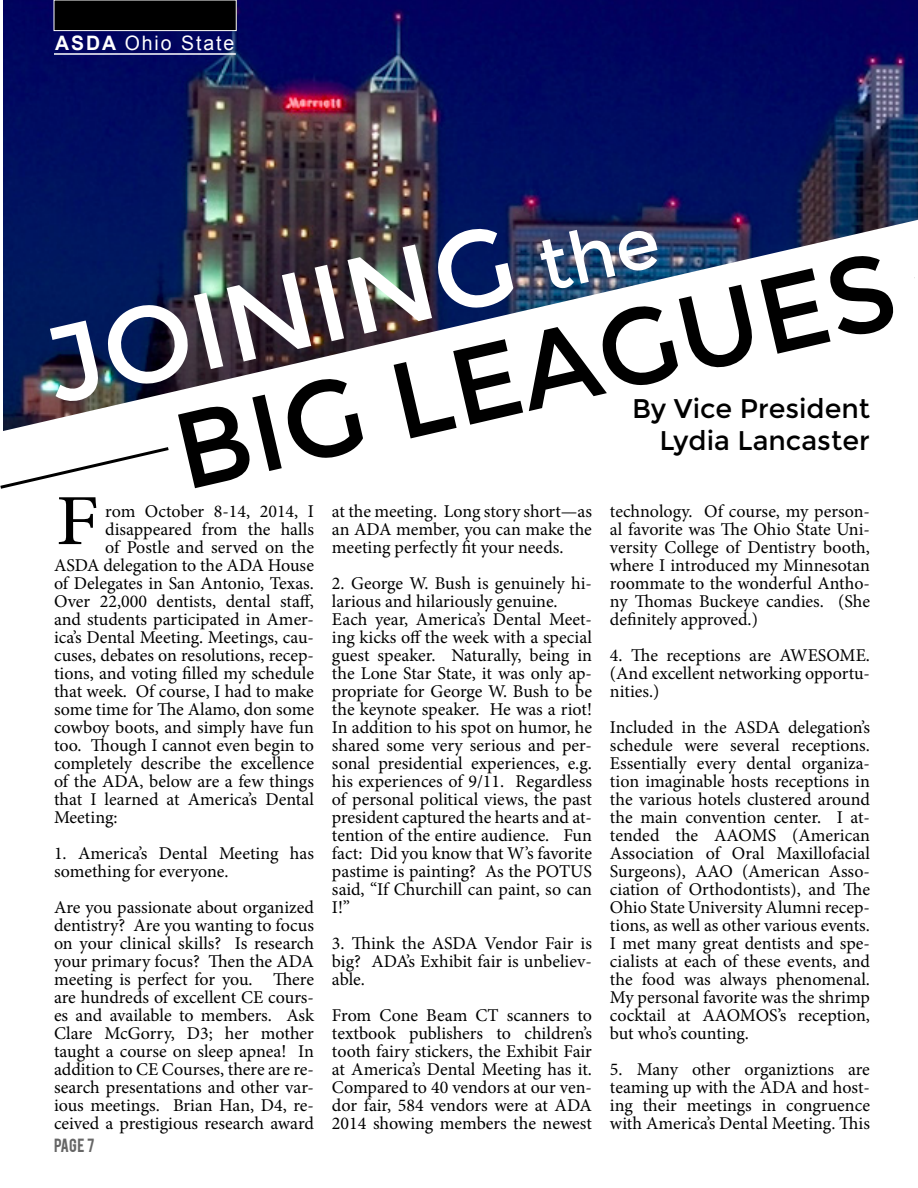
<style>
.page{position:relative;width:918px;height:1188px;background:#fff}
.page>*{position:absolute;margin:0;border:0;box-sizing:border-box;transform-origin:0 0}
.t1{font:108px/112.5px "Montserrat";color:#000}
.t2{font:72px "Minion Pro";color:#000;scale:1.15 1}
.t3{font:27px/32.4px "Montserrat";color:#000;text-align:right}
.t4{font:19.95px "Arial";letter-spacing:.1em;color:#fff}
.t5{font:18px/18px "Minion Pro";color:#000;text-align:justify}
.t6{font:15px "Bebas";color:#666}
.s1{font-weight:700}
.s2{color:#fff}
.s3{font-size:72px;color:#fff}
</style>
<div class="page">
<img style="left:3px;top:0;width:915px;height:220px">
<img style="left:3px;top:220px;width:914px;height:211px">
<div style="left:54px;top:0;width:182px;height:31px;background:#000"></div>
<div style="left:54px;top:0;width:183px;height:31px;border:1px solid #fff"></div>
<hr style="left:54px;top:53px;width:182px;height:2px;background:#fff">
<hr style="left:915px;top:221px;width:3px;height:90px;background:#fff">
<svg style="left:903px;top:225px;width:12px;height:66px"></svg>
<svg style="left:0;top:447px;width:169px;height:42px"></svg>
<p class="t4" style="left:55px;top:30px;width:181px"><span class="s1">ASDA</span> Ohio State</p>
<h1 class="t1" style="left:139px;top:290px;width:738px;text-indent:-108px;rotate:-13deg"><span class="s2">JOINING</span> <span class="s3">the<br></span>BIG LEAGUES</h1>
<h2 class="t2" style="left:56px;top:473px;width:40px">F</h2>
<h3 class="t3" style="left:632px;top:392px;width:239px">By Vice President<br>Lydia Lancaster</h3>
<p class="t5" style="left:105px;top:502px;width:210px">rom October 8-14, 2014, I</p>
<p class="t5" style="left:105px;top:520px;width:210px">disappeared from the halls</p>
<p class="t5" style="left:105px;top:538px;width:210px">of Postle and served on the</p>
<p class="t5" style="left:54px;top:556px;width:262px">ASDA delegation to the ADA House</p>
<p class="t5" style="left:54px;top:574px;width:261px">of Delegates in San Antonio, Texas.</p>
<p class="t5" style="left:54px;top:592px;width:262px">Over 22,000 dentists, dental staff,</p>
<p class="t5" style="left:54px;top:610px;width:261px">and students participated in Amer-</p>
<p class="t5" style="left:54px;top:628px;width:261px">ica’s Dental Meeting. Meetings, cau-</p>
<p class="t5" style="left:54px;top:646px;width:261px">cuses, debates on resolutions, recep-</p>
<p class="t5" style="left:54px;top:664px;width:262px">tions, and voting filled my schedule</p>
<p class="t5" style="left:54px;top:682px;width:261px">that week. Of course, I had to make</p>
<p class="t5" style="left:54px;top:700px;width:262px">some time for The Alamo, don some</p>
<p class="t5" style="left:54px;top:718px;width:261px">cowboy boots, and simply have fun</p>
<p class="t5" style="left:54px;top:736px;width:261px">too. Though I cannot even begin to</p>
<p class="t5" style="left:54px;top:754px;width:261px">completely describe the excellence</p>
<p class="t5" style="left:54px;top:772px;width:262px">of the ADA, below are a few things</p>
<p class="t5" style="left:54px;top:790px;width:262px">that I learned at America’s Dental</p>
<p class="t5" style="left:54px;top:808px;width:65px">Meeting:</p>
<p class="t5" style="left:54px;top:844px;width:261px">1. America’s Dental Meeting has something for everyone.</p>
<p class="t5" style="left:54px;top:898px;width:262px">Are you passionate about organized dentistry? Are you wanting to focus on your clinical skills? Is research your primary focus? Then the ADA meeting is perfect for you. There are hundreds of excellent CE cours&shy;es and available to members. Ask Clare McGorry, D3; her mother taught a course on sleep apnea! In addition to CE Courses, there are re&shy;search presentations and other var&shy;ious meetings. Brian Han, D4, re&shy;ceived a prestigious research award</p>
<p class="t5" style="left:332px;top:502px;width:262px">at the meeting. Long story short—as an ADA member, you can make the meeting perfectly fit your needs.</p>
<p class="t5" style="left:332px;top:574px;width:262px;text-align:left">2. George W. Bush is genuinely hi&shy;larious and hilariously genuine.<br>Each year, America’s Dental Meet&shy;ing kicks off the week with a special guest speaker. Naturally, being in the Lone Star State, it was only ap&shy;propriate for George W. Bush to be the keynote speaker. He was a riot!<br>In addition to his spot on humor, he shared some very serious and per&shy;sonal presidential experiences, e.g. his experiences of 9/11. Regardless of personal political views, the past president captured the hearts and at&shy;tention of the entire audience. Fun fact: Did you know that W’s favorite pastime is painting? As the POTUS said, “If Churchill can paint, so can I!”</p>
<p class="t5" style="left:332px;top:934px;width:262px">3. Think the ASDA Vendor Fair is big? ADA’s Exhibit fair is unbeliev&shy;able.</p>
<p class="t5" style="left:332px;top:1006px;width:262px">From Cone Beam CT scanners to textbook publishers to children’s tooth fairy stickers, the Exhibit Fair at America’s Dental Meeting has it.<br>Compared to 40 vendors at our ven&shy;dor fair, 584 vendors were at ADA 2014 showing members the newest</p>
<p class="t5" style="left:610px;top:502px;width:262px">technology. Of course, my person&shy;al favorite was The Ohio State Uni&shy;versity College of Dentistry booth, where I introduced my Minnesotan roommate to the wonderful Antho&shy;ny Thomas Buckeye candies. (She definitely approved.)</p>
<p class="t5" style="left:610px;top:646px;width:262px">4. The receptions are AWESOME. (And excellent networking opportu&shy;nities.)</p>
<p class="t5" style="left:610px;top:718px;width:262px">Included in the ASDA delegation’s schedule were several receptions.<br>Essentially every dental organiza&shy;tion imaginable hosts receptions in the various hotels clustered around the main convention center. I at&shy;tended the AAOMS (American Association of Oral Maxillofacial Surgeons), AAO (American Asso&shy;ciation of Orthodontists), and The Ohio State University Alumni recep&shy;tions, as well as other various events.<br>I met many great dentists and spe&shy;cialists at each of these events, and the food was always phenomenal.<br>My personal favorite was the shrimp cocktail at AAOMOS’s reception, but who’s counting.</p>
<p class="t5" style="left:610px;top:1060px;width:262px">5. Many other organiztions are teaming up with the ADA and host&shy;ing their meetings in congruence with America’s Dental Meeting. This</p>
<p class="t6" style="left:54px;top:1134px;width:42px">page 7</p>
</div>
